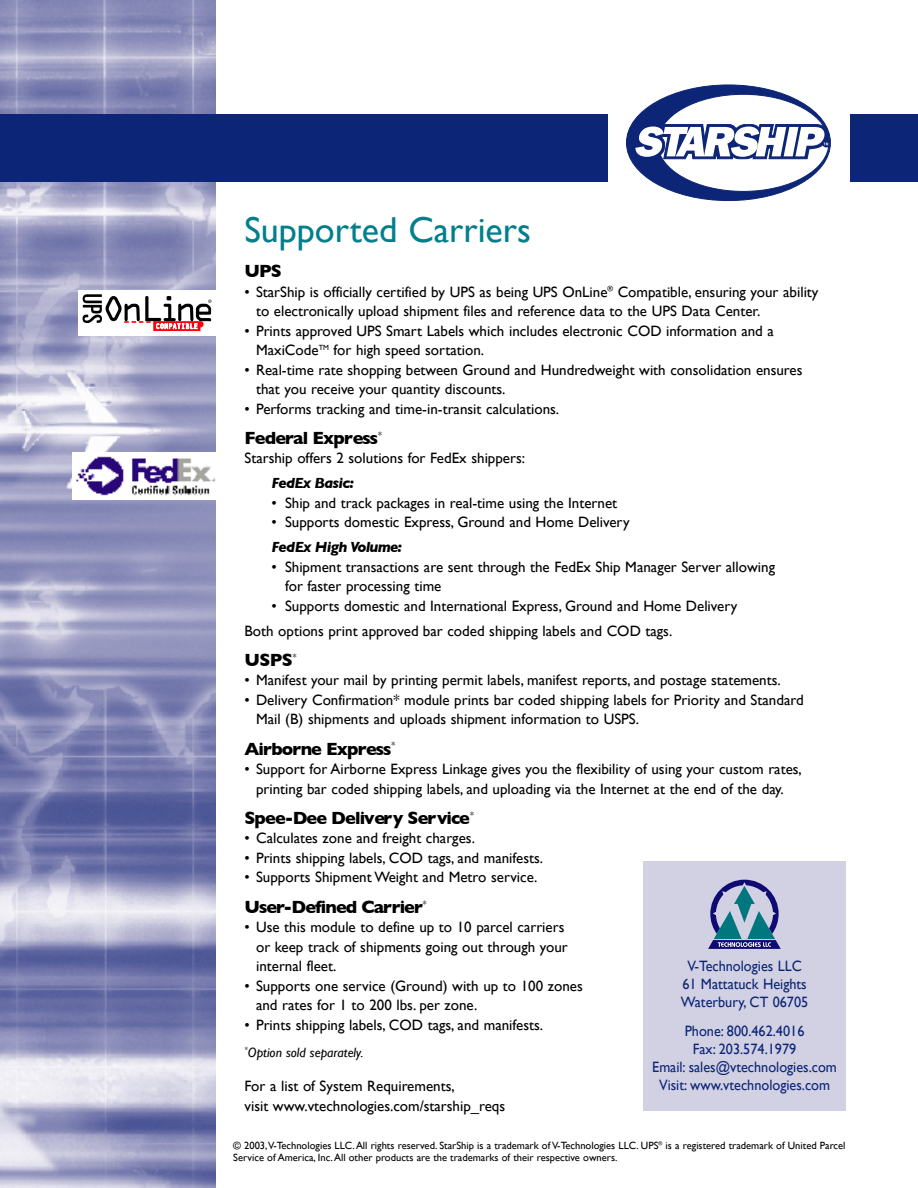
<style>
.page{position:relative;width:918px;height:1188px;background:#fff}
.page>*{position:absolute;margin:0;border:0;box-sizing:border-box;transform-origin:0 0}
.t1{font:36px "Gill Sans";color:#007f8c}
.t2{font:700 18px "Gill Sans";letter-spacing:-.05em;color:#000}
.t3{font:15px/19.5px "Gill Sans";color:#000}
.t4{font:15px/18px "Gill Sans";color:#0c2576;text-align:center;scale:.95 1}
.t5{font:italic 700 15px "Gill Sans";letter-spacing:-.04em;color:#000}
.t6{font:italic 13.5px "Gill Sans";color:#000}
.t7{font:10.5px/12px "Gill Sans";color:#000}
</style>
<div class="page">
<img style="left:0;top:0;width:216px;height:1188px">
<div style="left:644px;top:861px;width:202px;height:250px;background:#d2d1e3"></div>
<div style="left:79px;top:290px;width:137px;height:46px;background:#fff"></div>
<svg style="left:83px;top:294px;width:129px;height:37px"></svg>
<img style="left:73px;top:452px;width:143px;height:48px">
<svg style="left:708px;top:880px;width:73px;height:69px"></svg>
<div style="left:0;top:115px;width:608px;height:67px;background:#0c2576"></div>
<div style="left:850px;top:115px;width:68px;height:67px;background:#0c2576"></div>
<svg style="left:626px;top:84px;width:205px;height:117px"></svg>
<h1 class="t1" style="left:244px;top:209px;width:288px">Supported Carriers</h1>
<p class="t2" style="left:244px;top:260px;width:39px">UPS</p>
<p class="t3" style="left:256px;top:282px;width:564px;text-indent:-12px">• StarShip is officially certified by UPS as being UPS OnLine<sup>®</sup> Compatible, ensuring your ability to electronically upload shipment files and reference data to the UPS Data Center.</p>
<p class="t3" style="left:256px;top:321px;width:519px;text-indent:-12px">• Prints approved UPS Smart Labels which includes electronic COD information and a<br>MaxiCode<sup>TM</sup> for high speed sortation.</p>
<p class="t3" style="left:256px;top:360px;width:548px;text-indent:-12px">• Real-time rate shopping between Ground and Hundredweight with consolidation ensures that you receive your quantity discounts.</p>
<p class="t3" style="left:244px;top:399px;width:316px">• Performs tracking and time-in-transit calculations.</p>
<p class="t2" style="left:244px;top:427px;width:139px">Federal Express<sup>*</sup></p>
<p class="t3" style="left:244px;top:448px;width:282px">Starship offers 2 solutions for FedEx shippers:</p>
<p class="t5" style="left:272px;top:474px;width:84px">FedEx Basic:</p>
<p class="t3" style="left:272px;top:493px;width:347px">• Ship and track packages in real-time using the Internet</p>
<p class="t3" style="left:272px;top:512px;width:360px">• Supports domestic Express, Ground and Home Delivery</p>
<p class="t5" style="left:272px;top:538px;width:132px">FedEx High Volume:</p>
<p class="t3" style="left:285px;top:557px;width:492px;text-indent:-14px">• Shipment transactions are sent through the FedEx Ship Manager Server allowing for faster processing time</p>
<p class="t3" style="left:244px;top:593px;width:494px;line-height:24.9px;text-indent:27px">• Supports domestic and International Express, Ground and Home Delivery<br>Both options print approved bar coded shipping labels and COD tags.</p>
<p class="t2" style="left:244px;top:649px;width:54px">USPS<sup>*</sup></p>
<p class="t3" style="left:244px;top:670px;width:538px">• Manifest your mail by printing permit labels, manifest reports, and postage statements.</p>
<p class="t3" style="left:256px;top:690px;width:549px;text-indent:-12px">• Delivery Confirmation* module prints bar coded shipping labels for Priority and Standard<br>Mail (B) shipments and uploads shipment information to USPS.</p>
<p class="t2" style="left:244px;top:738px;width:152px">Airborne Express<sup>*</sup></p>
<p class="t3" style="left:244px;top:759px;width:559px;text-align:center">• Support for Airborne Express Linkage gives you the flexibility of using your custom rates, printing bar coded shipping labels, and uploading via the Internet at the end of the day.</p>
<p class="t2" style="left:244px;top:807px;width:231px">Spee-Dee Delivery Service<sup>*</sup></p>
<p class="t3" style="left:244px;top:829px;width:232px">• Calculates zone and freight charges.</p>
<p class="t3" style="left:244px;top:848px;width:300px">• Prints shipping labels, COD tags, and manifests.</p>
<p class="t3" style="left:244px;top:868px;width:295px">• Supports Shipment Weight and Metro service.</p>
<p class="t2" style="left:244px;top:896px;width:184px">User-Defined Carrier<sup>*</sup></p>
<p class="t3" style="left:256px;top:917px;width:313px;text-indent:-12px">• Use this module to define up to 10 parcel carriers or keep track of shipments going out through your internal fleet.</p>
<p class="t3" style="left:256px;top:976px;width:328px;text-indent:-12px">• Supports one service (Ground) with up to 100 zones and rates for 1 to 200 lbs. per zone.</p>
<p class="t3" style="left:244px;top:1015px;width:300px">• Prints shipping labels, COD tags, and manifests.</p>
<p class="t6" style="left:244px;top:1044px;width:120px"><sup>*</sup>Option sold separately.</p>
<p class="t3" style="left:244px;top:1076px;width:262px">For a list of System Requirements,<br>visit www.vtechnologies.com/starship_reqs</p>
<p class="t4" style="left:681px;top:957px;width:136px">V-Technologies LLC<br>61 Mattatuck Heights<br>Waterbury, CT 06705</p>
<p class="t4" style="left:652px;top:1021px;width:196px">Phone: 800.462.4016<br>Fax: 203.574.1979<br>Email: sales@vtechnologies.com<br>Visit: www.vtechnologies.com</p>
<p class="t7" style="left:233px;top:1139px;width:614px">© 2003,V-Technologies LLC.All rights reserved. StarShip is a trademark of V-Technologies LLC. UPS<sup>®</sup> is a registered trademark of United Parcel<br>Service of America, Inc.All other products are the trademarks of their respective owners.</p>
</div>
